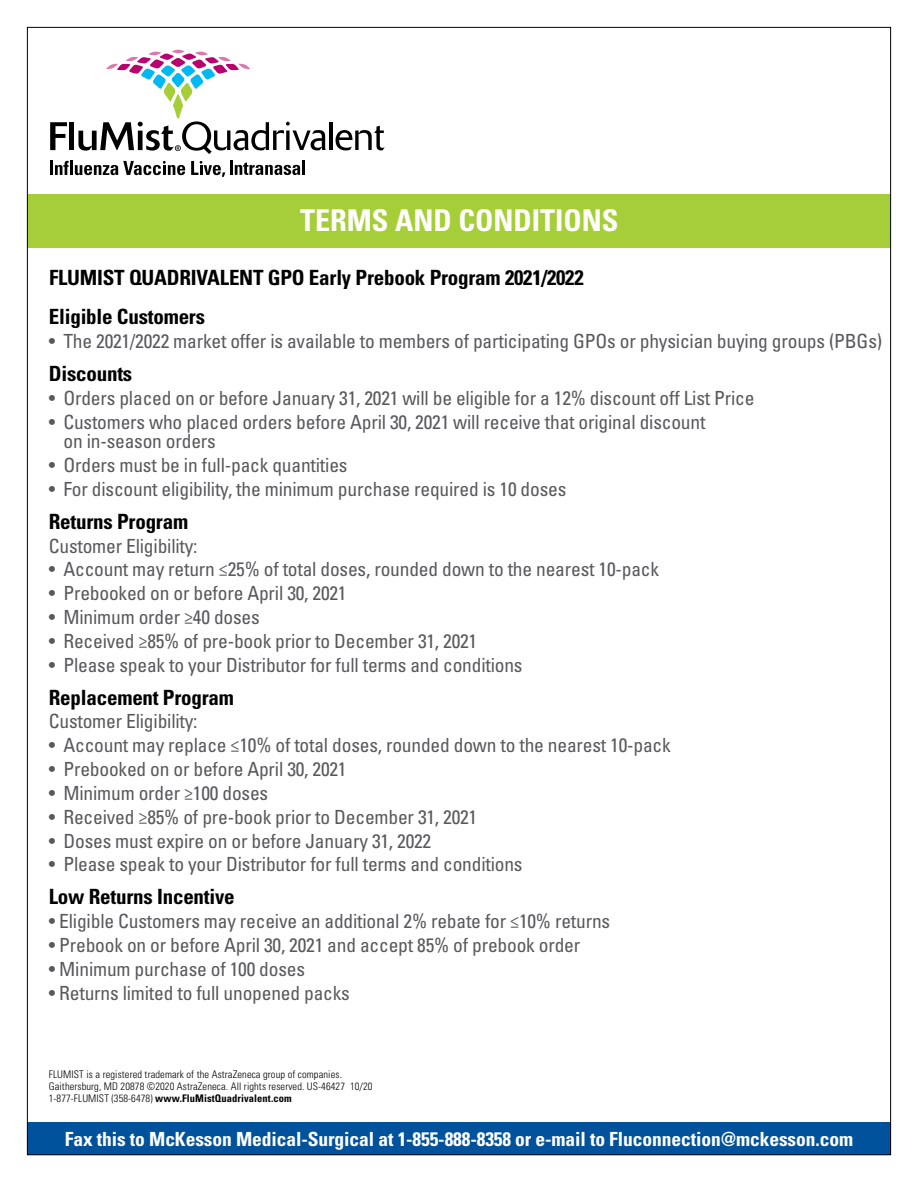
<style>
.page{position:relative;width:918px;height:1188px;background:#fff}
.page>*{position:absolute;margin:0;border:0;box-sizing:border-box;transform-origin:0 0}
.t1{font:700 condensed 30px "Univers LT Std";color:#fff}
.t2{font:700 condensed 21px "Univers LT Std";letter-spacing:-.01em;color:#000}
.t3{font:condensed 19.5px/19.5px "Univers LT Std";letter-spacing:-.01em;color:#58595b}
.t4{font:700 condensed 19.5px "Univers LT Std";letter-spacing:-.005em;color:#fff}
.t5{font:300 condensed 10.5px/12px "Univers LT Std";letter-spacing:.01em;color:#000}
.s1{font-weight:700}
</style>
<div class="page">
<div style="left:27px;top:1123px;width:864px;height:32px;background:#00529c"></div>
<div style="left:28px;top:194px;width:863px;height:53px;background:#a6ce39"></div>
<hr style="left:50px;top:161px;width:3px;height:14px;background:#000">
<svg style="left:55px;top:161px;width:14px;height:14px"></svg>
<hr style="left:70px;top:161px;width:3px;height:14px;background:#000">
<hr style="left:230px;top:161px;width:3px;height:14px;background:#000">
<svg style="left:235px;top:162px;width:65px;height:13px"></svg>
<hr style="left:302px;top:161px;width:3px;height:14px;background:#000">
<svg style="left:75px;top:161px;width:110px;height:14px"></svg>
<svg style="left:191px;top:161px;width:34px;height:16px"></svg>
<hr style="left:329px;top:122px;width:3px;height:28px;background:#000">
<svg style="left:336px;top:126px;width:49px;height:24px"></svg>
<svg style="left:50px;top:122px;width:17px;height:28px"></svg>
<div style="left:69px;top:122px;width:5px;height:28px;background:#000"></div>
<svg style="left:78px;top:50px;width:248px;height:104px"></svg>
<h1 class="t1" style="left:300px;top:202px;width:320px">TERMS AND CONDITIONS</h1>
<p class="t2" style="left:49px;top:265px;width:536px">FLUMIST QUADRIVALENT GPO Early Prebook Program 2021/2022</p>
<p class="t2" style="left:49px;top:304px;width:158px">Eligible Customers</p>
<p class="t3" style="left:49px;top:331px;width:835px">• The 2021/2022 market offer is available to members of participating GPOs or physician buying groups (PBGs)</p>
<p class="t2" style="left:49px;top:361px;width:85px">Discounts</p>
<p class="t3" style="left:49px;top:388px;width:707px">• Orders placed on or before January 31, 2021 will be eligible for a 12% discount off List Price</p>
<p class="t3" style="left:63px;top:412px;width:644px;text-indent:-15px">• Customers who placed orders before April 30, 2021 will receive that original discount on in-season orders</p>
<p class="t3" style="left:49px;top:455px;width:300px">• Orders must be in full-pack quantities</p>
<p class="t3" style="left:49px;top:479px;width:519px">• For discount eligibility, the minimum purchase required is 10 doses</p>
<p class="t2" style="left:49px;top:508px;width:141px">Returns Program</p>
<p class="t3" style="left:49px;top:536px;width:150px">Customer Eligibility:</p>
<p class="t3" style="left:49px;top:559px;width:612px">• Account may return ≤25% of total doses, rounded down to the nearest 10-pack</p>
<p class="t3" style="left:49px;top:583px;width:299px">• Prebooked on or before April 30, 2021</p>
<p class="t3" style="left:49px;top:607px;width:212px">• Minimum order ≥40 doses</p>
<p class="t3" style="left:49px;top:631px;width:430px">• Received ≥85% of pre-book prior to December 31, 2021</p>
<p class="t3" style="left:49px;top:655px;width:475px">• Please speak to your Distributor for full terms and conditions</p>
<p class="t2" style="left:49px;top:684px;width:187px">Replacement Program</p>
<p class="t3" style="left:49px;top:711px;width:150px">Customer Eligibility:</p>
<p class="t3" style="left:49px;top:735px;width:623px">• Account may replace ≤10% of total doses, rounded down to the nearest 10-pack</p>
<p class="t3" style="left:49px;top:759px;width:299px">• Prebooked on or before April 30, 2021</p>
<p class="t3" style="left:49px;top:783px;width:221px">• Minimum order ≥100 doses</p>
<p class="t3" style="left:49px;top:807px;width:430px">• Received ≥85% of pre-book prior to December 31, 2021</p>
<p class="t3" style="left:49px;top:831px;width:384px">• Doses must expire on or before January 31, 2022</p>
<p class="t3" style="left:49px;top:854px;width:475px">• Please speak to your Distributor for full terms and conditions</p>
<p class="t2" style="left:49px;top:884px;width:187px">Low Returns Incentive</p>
<p class="t3" style="left:49px;top:911px;width:563px">• Eligible Customers may receive an additional 2% rebate for ≤10% returns</p>
<p class="t3" style="left:49px;top:935px;width:533px">• Prebook on or before April 30, 2021 and accept 85% of prebook order</p>
<p class="t3" style="left:49px;top:959px;width:258px">• Minimum purchase of 100 doses</p>
<p class="t3" style="left:49px;top:983px;width:303px">• Returns limited to full unopened packs</p>
<p class="t5" style="left:49px;top:1068px;width:325px">FLUMIST is a registered trademark of the AstraZeneca group of companies.<br>Gaithersburg, MD 20878 ©2020 AstraZeneca. All rights reserved. US-46427 10/20<br>1-877-FLUMIST (358-6478) <span class="s1">www.FluMistQuadrivalent.com</span></p>
<p class="t4" style="left:65px;top:1127px;width:790px">Fax this to McKesson Medical-Surgical at 1-855-888-8358 or e-mail to Fluconnection@mckesson.com</p>
</div>
